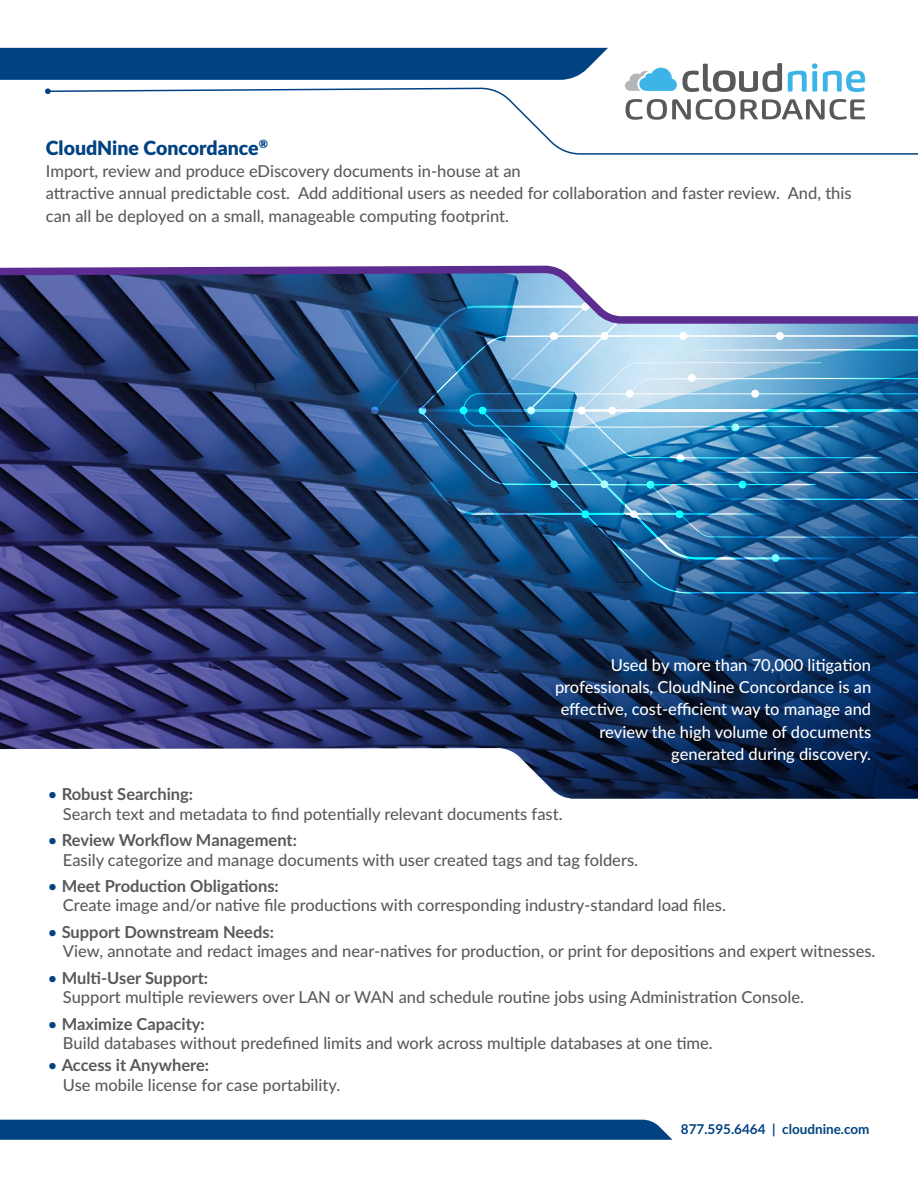
<style>
.page{position:relative;width:918px;height:1188px;background:#fff}
.page>*{position:absolute;margin:0;border:0;box-sizing:border-box;transform-origin:0 0}
.t1{font:900 19.5px "Lato";color:#004282}
.t2{font:500 16.5px/19.4px "Lato";color:#58595b}
.t3{font:500 16.5px/22.4px "Lato";color:#fff;text-align:right}
.t4{font:700 13.5px "Lato";color:#004282}
.s1{color:#004282}
.s2{font-weight:700}
</style>
<div class="page">
<img style="left:0;top:327px;width:105px;height:423px">
<svg style="left:105px;top:327px;width:813px;height:472px;background:#354875"></svg>
<svg style="left:244px;top:409px;width:32px;height:3px"></svg>
<svg style="left:481px;top:538px;width:437px;height:55px;background:#195084"></svg>
<svg style="left:276px;top:327px;width:642px;height:210px;background:#365685"></svg>
<svg style="left:312px;top:331px;width:565px;height:184px;background:#315482"></svg>
<img style="left:419px;top:335px;width:499px;height:203px">
<div style="left:460px;top:407px;width:7px;height:7px;background:#0cffff;border-radius:50%"></div>
<svg style="left:419px;top:407px;width:7px;height:7px"></svg>
<div style="left:479px;top:407px;width:7px;height:7px;background:#10ffff;border-radius:50%"></div>
<svg style="left:527px;top:407px;width:8px;height:7px"></svg>
<div style="left:601px;top:332px;width:7px;height:8px;background:#fff;border-radius:50%"></div>
<div style="left:626px;top:390px;width:8px;height:7px;background:#fff;border-radius:50%"></div>
<div style="left:688px;top:374px;width:8px;height:8px;background:#fff;border-radius:50%"></div>
<div style="left:680px;top:332px;width:7px;height:8px;background:#fff;border-radius:50%"></div>
<div style="left:776px;top:332px;width:8px;height:8px;background:#fff;border-radius:50%"></div>
<div style="left:751px;top:390px;width:8px;height:7px;background:#fff;border-radius:50%"></div>
<div style="left:550px;top:332px;width:8px;height:8px;background:#fff;border-radius:50%"></div>
<div style="left:601px;top:480px;width:7px;height:8px;background:#b0ffff;border-radius:50%"></div>
<svg style="left:677px;top:455px;width:7px;height:7px"></svg>
<svg style="left:772px;top:554px;width:7px;height:8px"></svg>
<svg style="left:739px;top:481px;width:7px;height:7px"></svg>
<div style="left:550px;top:480px;width:8px;height:8px;background:#50ffff;border-radius:50%"></div>
<svg style="left:582px;top:510px;width:7px;height:8px"></svg>
<div style="left:630px;top:510px;width:8px;height:8px;background:#fff;border-radius:50%"></div>
<svg style="left:676px;top:510px;width:7px;height:8px"></svg>
<div style="left:578px;top:407px;width:7px;height:7px;background:#fff;border-radius:50%"></div>
<div style="left:608px;top:407px;width:8px;height:7px;background:#fff;border-radius:50%"></div>
<svg style="left:732px;top:424px;width:7px;height:7px"></svg>
<svg style="left:647px;top:481px;width:7px;height:8px"></svg>
<svg style="left:47px;top:87px;width:871px;height:68px"></svg>
<svg style="left:45px;top:88px;width:6px;height:6px"></svg>
<div style="left:0;top:48px;width:608px;height:32px;background:#004282"></div>
<div style="left:0;top:1120px;width:672px;height:20px;background:#004282"></div>
<svg style="left:0;top:265px;width:918px;height:62px"></svg>
<svg style="left:626px;top:99px;width:239px;height:21px"></svg>
<svg style="left:788px;top:63px;width:29px;height:29px"></svg>
<svg style="left:823px;top:71px;width:42px;height:21px"></svg>
<svg style="left:625px;top:63px;width:157px;height:29px"></svg>
<p class="t1" style="left:46px;top:133px;width:224px">CloudNine Concordance<sup>®</sup></p>
<p class="t2" style="left:46px;top:159px;width:807px;line-height:22.4px">Import, review and produce eDiscovery documents in-house at an<br>attractive annual predictable cost. Add additional users as needed for collaboration and faster review. And, this can all be deployed on a small, manageable computing footprint.</p>
<p class="t3" style="left:555px;top:653px;width:318px">Used by more than 70,000 litigation professionals, CloudNine Concordance is an effective, cost-efficient way to manage and review the high volume of documents generated during discovery.</p>
<p class="t2" style="left:63px;top:784px;width:501px;text-indent:-15px"><span class="s1">•</span> <span class="s2">Robust Searching:<br></span>Search text and metadata to find potentially relevant documents fast.</p>
<p class="t2" style="left:63px;top:830px;width:577px;text-indent:-15px"><span class="s1">•</span> <span class="s2">Review Workflow Management:<br></span>Easily categorize and manage documents with user created tags and tag folders.</p>
<p class="t2" style="left:63px;top:876px;width:664px;text-indent:-15px"><span class="s1">•</span> <span class="s2">Meet Production Obligations:<br></span>Create image and/or native file productions with corresponding industry-standard load files.</p>
<p class="t2" style="left:63px;top:922px;width:814px;text-indent:-15px"><span class="s1">•</span> <span class="s2">Support Downstream Needs:<br></span>View, annotate and redact images and near-natives for production, or print for depositions and expert witnesses.</p>
<p class="t2" style="left:63px;top:968px;width:743px;text-indent:-15px"><span class="s1">•</span> <span class="s2">Multi-User Support:<br></span>Support multiple reviewers over LAN or WAN and schedule routine jobs using Administration Console.</p>
<p class="t2" style="left:63px;top:1013px;width:651px;text-indent:-15px"><span class="s1">•</span> <span class="s2">Maximize Capacity:<br></span>Build databases without predefined limits and work across multiple databases at one time.</p>
<p class="t2" style="left:63px;top:1055px;width:279px;text-indent:-15px"><span class="s1">•</span> <span class="s2">Access it Anywhere:<br></span>Use mobile license for case portability.</p>
<p class="t4" style="left:681px;top:1119px;width:190px">877.595.6464 | cloudnine.com</p>
</div>
